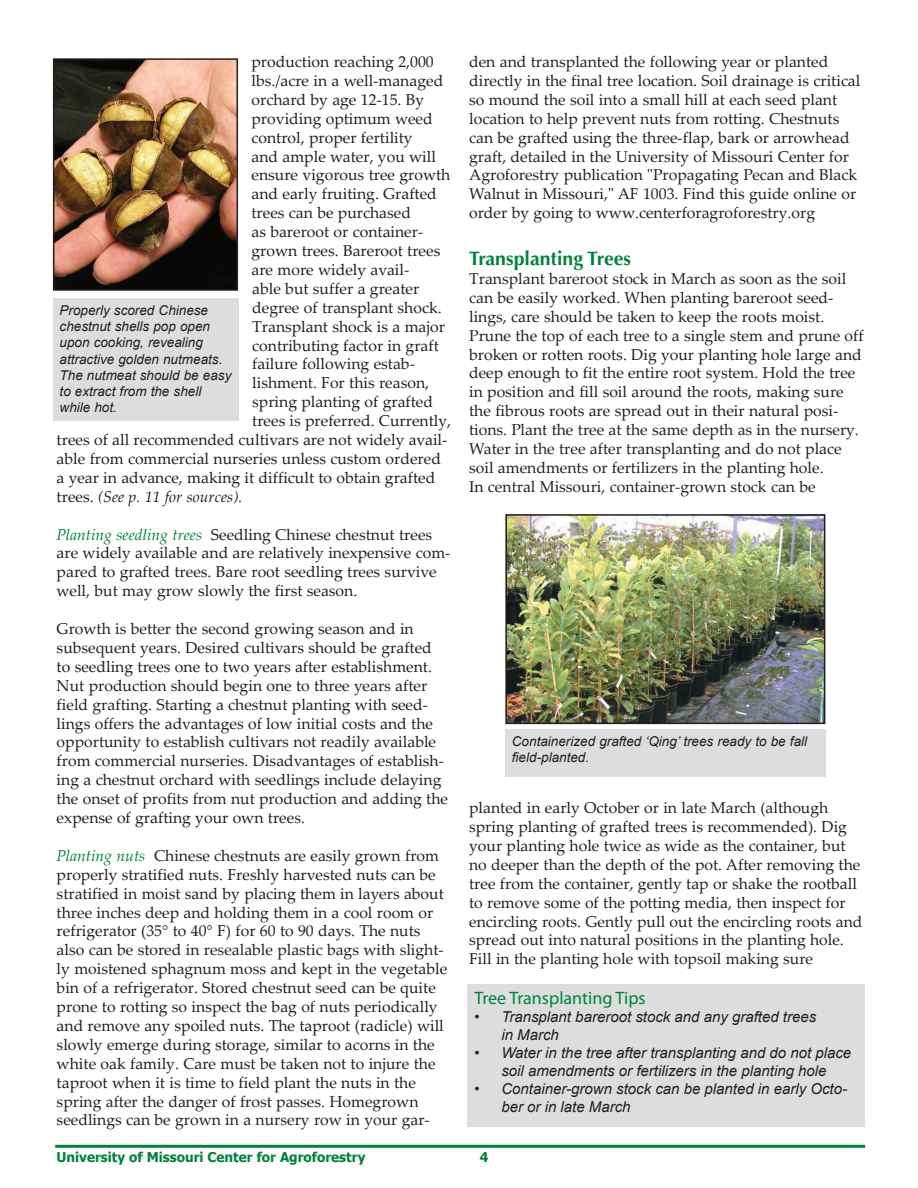
<style>
.page{position:relative;width:918px;height:1188px;background:#fff}
.page>*{position:absolute;margin:0;border:0;box-sizing:border-box;transform-origin:0 0}
.t1{font:700 19.5px "Optima";color:#00843d}
.t2{font:18px "Myriad Pro";color:#00843d}
.t3{font:15.75px/18.9px "Palatino Linotype";color:#231f20}
.t4{font:italic 15.75px "Palatino Linotype";color:#231f20}
.t5{font:italic 15px/18px "Arial";color:#231f20;text-align:center}
.t6{font:italic 13.5px/16.2px "Arial";color:#231f20}
.t7{font:700 13.5px "Tahoma";color:#00843d}
.s1{font-style:normal}
.s2{font-style:italic;color:#00843d}
</style>
<div class="page">
<img style="left:508px;top:517px;width:314px;height:204px">
<div style="left:505px;top:514px;width:320px;height:210px;border:2px solid #231f20"></div>
<img style="left:56px;top:61px;width:179px;height:227px">
<div style="left:53px;top:58px;width:185px;height:233px;border:2px solid #231f20"></div>
<div style="left:53px;top:298px;width:186px;height:123px;background:#dcdddf"></div>
<div style="left:505px;top:729px;width:320px;height:48px;background:#dcdddf"></div>
<div style="left:468px;top:984px;width:397px;height:143px;background:#dcdddf"></div>
<hr style="left:55px;top:1145px;width:810px;height:3px;background:#00843d">
<p class="t3" style="left:252px;top:52px;width:184px">production reaching 2,000</p>
<p class="t3" style="left:252px;top:71px;width:193px">lbs./acre in a well-managed</p>
<p class="t3" style="left:252px;top:89px;width:174px">orchard by age 12-15. By</p>
<p class="t3" style="left:252px;top:108px;width:183px">providing optimum weed</p>
<p class="t3" style="left:252px;top:127px;width:163px">control, proper fertility</p>
<p class="t3" style="left:252px;top:146px;width:186px">and ample water, you will</p>
<p class="t3" style="left:252px;top:165px;width:200px">ensure vigorous tree growth</p>
<p class="t3" style="left:252px;top:184px;width:187px">and early fruiting. Grafted</p>
<p class="t3" style="left:252px;top:203px;width:161px">trees can be purchased</p>
<p class="t3" style="left:252px;top:222px;width:173px">as bareroot or container-</p>
<p class="t3" style="left:252px;top:241px;width:190px">grown trees. Bareroot trees</p>
<p class="t3" style="left:252px;top:260px;width:159px">are more widely avail-</p>
<p class="t3" style="left:252px;top:278px;width:168px">able but suffer a greater</p>
<p class="t3" style="left:252px;top:297px;width:191px">degree of transplant shock.</p>
<p class="t3" style="left:252px;top:316px;width:194px">Transplant shock is a major</p>
<p class="t3" style="left:252px;top:335px;width:188px">contributing factor in graft</p>
<p class="t3" style="left:252px;top:354px;width:164px">failure following estab-</p>
<p class="t3" style="left:252px;top:373px;width:178px">lishment. For this reason,</p>
<p class="t3" style="left:252px;top:392px;width:182px">spring planting of grafted</p>
<p class="t3" style="left:252px;top:411px;width:200px">trees is preferred. Currently,</p>
<p class="t3" style="left:57px;top:430px;width:392px">trees of all recommended cultivars are not widely avail-</p>
<p class="t3" style="left:57px;top:449px;width:386px">able from commercial nurseries unless custom ordered</p>
<p class="t3" style="left:57px;top:467px;width:380px">a year in advance, making it difficult to obtain grafted</p>
<p class="t4" style="left:57px;top:485px;width:187px"><span class="s1">trees.</span> (See p. 11 for sources).</p>
<p class="t3" style="left:57px;top:524px;width:395px"><span class="s2">Planting seedling trees</span> Seedling Chinese chestnut trees are widely available and are relatively inexpensive com&shy;pared to grafted trees. Bare root seedling trees survive well, but may grow slowly the first season.</p>
<p class="t3" style="left:57px;top:619px;width:393px">Growth is better the second growing season and in subsequent years. Desired cultivars should be grafted to seedling trees one to two years after establishment.<br>Nut production should begin one to three years after field grafting. Starting a chestnut planting with seed&shy;lings offers the advantages of low initial costs and the opportunity to establish cultivars not readily available from commercial nurseries. Disadvantages of establish&shy;ing a chestnut orchard with seedlings include delaying the onset of profits from nut production and adding the expense of grafting your own trees.</p>
<p class="t3" style="left:57px;top:845px;width:392px"><span class="s2">Planting nuts</span> Chinese chestnuts are easily grown from properly stratified nuts. Freshly harvested nuts can be stratified in moist sand by placing them in layers about three inches deep and holding them in a cool room or refrigerator (35° to 40° F) for 60 to 90 days. The nuts also can be stored in resealable plastic bags with slight&shy;ly moistened sphagnum moss and kept in the vegetable bin of a refrigerator. Stored chestnut seed can be quite prone to rotting so inspect the bag of nuts periodically and remove any spoiled nuts. The taproot (radicle) will slowly emerge during storage, similar to acorns in the white oak family. Care must be taken not to injure the taproot when it is time to field plant the nuts in the spring after the danger of frost passes. Homegrown seedlings can be grown in a nursery row in your gar-</p>
<p class="t6" style="left:60px;top:302px;width:173px">Properly scored Chinese chestnut shells pop open upon cooking, revealing attractive golden nutmeats.<br>The nutmeat should be easy to extract from the shell while hot.</p>
<p class="t3" style="left:469px;top:52px;width:393px">den and transplanted the following year or planted directly in the final tree location. Soil drainage is critical so mound the soil into a small hill at each seed plant location to help prevent nuts from rotting. Chestnuts can be grafted using the three-flap, bark or arrowhead graft, detailed in the University of Missouri Center for Agroforestry publication "Propagating Pecan and Black Walnut in Missouri," AF 1003. Find this guide online or order by going to www.centerforagroforestry.org</p>
<p class="t1" style="left:469px;top:247px;width:163px">Transplanting Trees</p>
<p class="t3" style="left:469px;top:269px;width:396px">Transplant bareroot stock in March as soon as the soil can be easily worked. When planting bareroot seed&shy;lings, care should be taken to keep the roots moist.<br>Prune the top of each tree to a single stem and prune off broken or rotten roots. Dig your planting hole large and deep enough to fit the entire root system. Hold the tree in position and fill soil around the roots, making sure the fibrous roots are spread out in their natural posi&shy;tions. Plant the tree at the same depth as in the nursery.<br>Water in the tree after transplanting and do not place soil amendments or fertilizers in the planting hole.</p>
<p class="t3" style="left:469px;top:476px;width:348px">In central Missouri, container-grown stock can be</p>
<p class="t6" style="left:512px;top:733px;width:297px">Containerized grafted ‘Qing’ trees ready to be fall field-planted.</p>
<p class="t3" style="left:469px;top:798px;width:395px">planted in early October or in late March (although spring planting of grafted trees is recommended). Dig your planting hole twice as wide as the container, but no deeper than the depth of the pot. After removing the tree from the container, gently tap or shake the rootball to remove some of the potting media, then inspect for encircling roots. Gently pull out the encircling roots and spread out into natural positions in the planting hole.<br>Fill in the planting hole with topsoil making sure</p>
<p class="t2" style="left:474px;top:987px;width:173px">Tree Transplanting Tips</p>
<p class="t5" style="left:474px;top:1008px;width:343px">• Transplant bareroot stock and any grafted trees</p>
<p class="t5" style="left:501px;top:1026px;width:59px">in March</p>
<p class="t5" style="left:474px;top:1044px;width:378px">• Water in the tree after transplanting and do not place soil amendments or fertilizers in the planting hole</p>
<p class="t5" style="left:501px;top:1080px;width:347px;text-align:left;text-indent:-27px">• Container-grown stock can be planted in early Octo&shy;ber or in late March</p>
<p class="t7" style="left:57px;top:1147px;width:311px">University of Missouri Center for Agroforestry</p>
<p class="t7" style="left:480px;top:1147px;width:10px">4</p>
</div>
